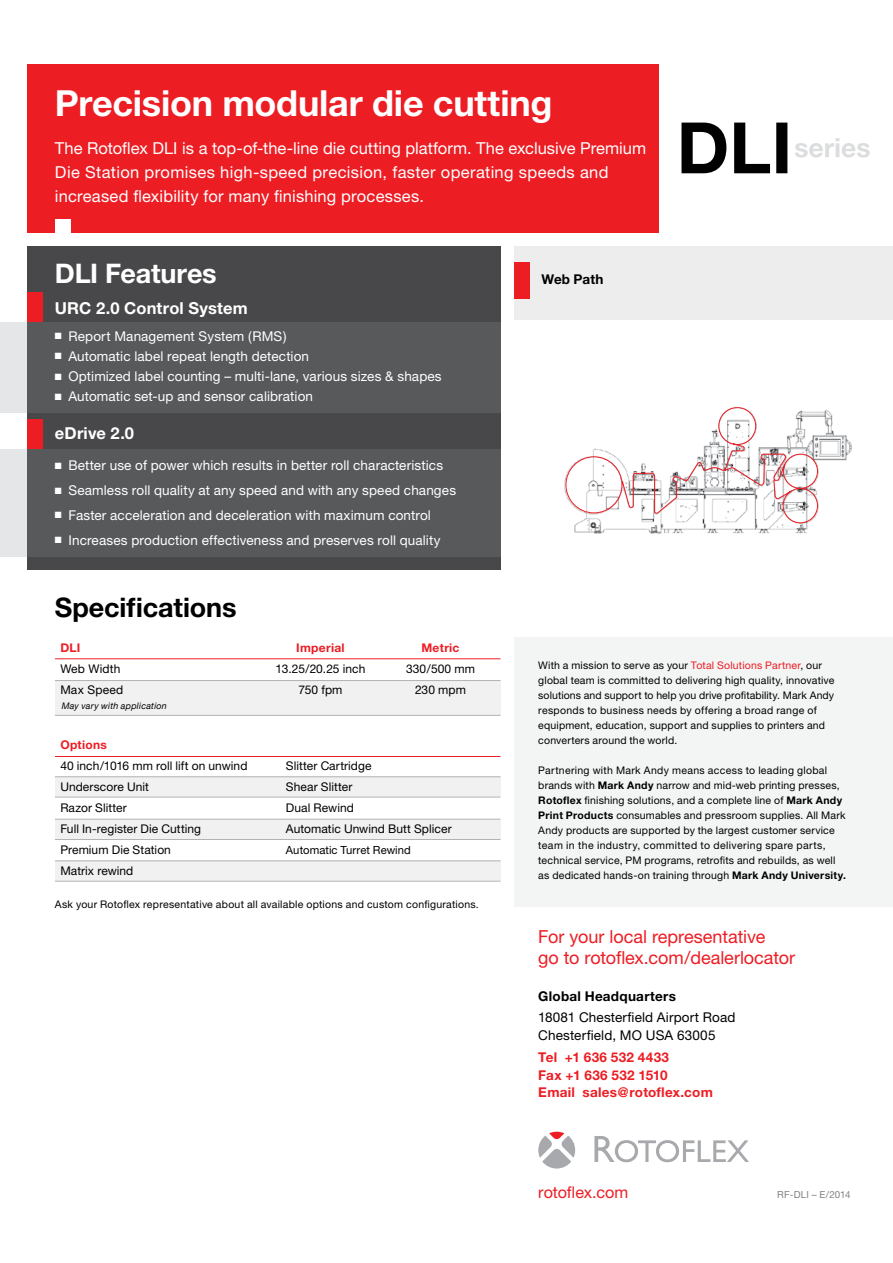
<style>
.page{position:relative;width:893px;height:1263px;background:#fff}
.page>*{position:absolute;margin:0;border:0;box-sizing:border-box;transform-origin:0 0}
.t1{font:700 36px "Helvetica Neue";letter-spacing:-.005em;color:#fff}
.t2{font:700 27px "Helvetica Neue";letter-spacing:-.005em;color:#000}
.t3{font:700 27px "Helvetica Neue";letter-spacing:-.01em;color:#fff}
.t4{font:18px/21px "Helvetica Neue";letter-spacing:-.005em;color:#ed1d24}
.t5{font:16.5px/24px "Helvetica Neue";letter-spacing:.01em;color:#fff}
.t6{font:700 16.5px "Helvetica Neue";letter-spacing:.01em;color:#fff}
.t7{font:16.2px "Helvetica Neue";letter-spacing:-.005em;color:#ed1d24}
.t8{font:13.5px "Helvetica Neue";letter-spacing:.01em;color:#fff}
.t9{font:700 13.5px/18px "Helvetica Neue";letter-spacing:.02em;color:#ed1d24}
.t10{font:13.5px/18px "Helvetica Neue";letter-spacing:.01em;color:#000}
.t11{font:700 13.5px "Helvetica Neue";letter-spacing:.02em;color:#000}
.t12{font:12px "Helvetica Neue";letter-spacing:.005em;color:#000}
.t13{font:700 12px "Helvetica Neue";letter-spacing:.025em;color:#ed1d24}
.t14{font:11.25px "Helvetica Neue";letter-spacing:.005em;color:#000}
.t15{font:10.5px/15px "Helvetica Neue";letter-spacing:.02em;color:#000}
.t16{font:9.75px "Helvetica Neue";letter-spacing:.01em;color:#808285}
.t17{font:italic 9px "Helvetica Neue";letter-spacing:.025em;color:#000}
.s1{color:#ed1d24}
.s2{font-weight:700}
</style>
<div class="page">
<img style="left:564px;top:409px;width:288px;height:125px">
<svg style="left:565px;top:407px;width:253px;height:116px"></svg>
<div style="left:514px;top:246px;width:379px;height:73px;background:#ededee"></div>
<svg style="left:795px;top:138px;width:75px;height:20px"></svg>
<svg style="left:681px;top:123px;width:106px;height:50px"></svg>
<div style="left:27px;top:64px;width:631px;height:169px;background:#ed1d24"></div>
<div style="left:55px;top:219px;width:16px;height:17px;background:#fff"></div>
<div style="left:27px;top:246px;width:473px;height:324px;background:#48484a"></div>
<div style="left:0;top:322px;width:500px;height:90px;background:#58595b"></div>
<div style="left:0;top:449px;width:500px;height:108px;background:#58595b"></div>
<div style="left:27px;top:292px;width:16px;height:30px;background:#ed1d24"></div>
<div style="left:27px;top:420px;width:16px;height:29px;background:#ed1d24"></div>
<div style="left:514px;top:262px;width:16px;height:37px;background:#ed1d24"></div>
<svg style="left:538px;top:1132px;width:37px;height:36px"></svg>
<svg style="left:594px;top:1136px;width:155px;height:26px"></svg>
<div style="left:514px;top:637px;width:379px;height:269px;background:#f3f4f4"></div>
<div style="left:55px;top:776px;width:445px;height:21px;background:#f1f1f2"></div>
<hr style="left:55px;top:776px;width:445px;height:1px;background:#b1b4b6">
<hr style="left:55px;top:797px;width:445px;height:1px;background:#b1b4b6">
<div style="left:55px;top:819px;width:445px;height:20px;background:#f1f1f2"></div>
<hr style="left:55px;top:819px;width:445px;height:1px;background:#b1b4b6">
<hr style="left:55px;top:839px;width:445px;height:1px;background:#b1b4b6">
<div style="left:55px;top:860px;width:445px;height:21px;background:#f1f1f2"></div>
<hr style="left:55px;top:860px;width:445px;height:1px;background:#b1b4b6">
<hr style="left:55px;top:881px;width:445px;height:1px;background:#b1b4b6">
<div style="left:55px;top:680px;width:445px;height:35px;background:#f1f1f2"></div>
<hr style="left:55px;top:680px;width:445px;height:1px;background:#b1b4b6">
<hr style="left:55px;top:715px;width:445px;height:1px;background:#b1b4b6">
<hr style="left:55px;top:658px;width:445px;height:1px;background:#ed1d24">
<hr style="left:55px;top:756px;width:445px;height:1px;background:#ed1d24">
<h1 class="t1" style="left:55px;top:81px;width:499px">Precision modular die cutting</h1>
<h3 class="t5" style="left:55px;top:135px;width:593px">The Rotoflex DLI is a top-of-the-line die cutting platform. The exclusive Premium<br>Die Station promises high-speed precision, faster operating speeds and increased flexibility for many finishing processes.</h3>
<h2 class="t3" style="left:55px;top:257px;width:163px">DLI Features</h2>
<h3 class="t6" style="left:55px;top:298px;width:194px">URC 2.0 Control System</h3>
<p class="t8" style="left:55px;top:328px;width:233px">■ Report Management System (RMS)</p>
<p class="t8" style="left:55px;top:348px;width:256px">■ Automatic label repeat length detection</p>
<p class="t8" style="left:55px;top:368px;width:388px">■ Optimized label counting – multi-lane, various sizes &amp; shapes</p>
<p class="t8" style="left:55px;top:389px;width:260px">■ Automatic set-up and sensor calibration</p>
<h3 class="t6" style="left:55px;top:423px;width:81px">eDrive 2.0</h3>
<p class="t8" style="left:55px;top:458px;width:390px">■ Better use of power which results in better roll characteristics</p>
<p class="t8" style="left:55px;top:482px;width:403px">■ Seamless roll quality at any speed and with any speed changes</p>
<p class="t8" style="left:55px;top:507px;width:377px">■ Faster acceleration and deceleration with maximum control</p>
<p class="t8" style="left:55px;top:532px;width:387px">■ Increases production effectiveness and preserves roll quality</p>
<h2 class="t2" style="left:55px;top:591px;width:183px">Specifications</h2>
<p class="t13" style="left:60px;top:640px;width:21px">DLI</p>
<p class="t13" style="left:296px;top:640px;width:50px">Imperial</p>
<p class="t13" style="left:421px;top:640px;width:40px">Metric</p>
<p class="t12" style="left:60px;top:661px;width:61px">Web Width</p>
<p class="t12" style="left:276px;top:661px;width:91px">13.25/20.25 inch</p>
<p class="t12" style="left:406px;top:661px;width:71px">330/500 mm</p>
<p class="t12" style="left:60px;top:682px;width:64px">Max Speed</p>
<p class="t12" style="left:299px;top:682px;width:45px">750 fpm</p>
<p class="t12" style="left:415px;top:682px;width:52px">230 mpm</p>
<p class="t17" style="left:62px;top:700px;width:107px">May vary with application</p>
<p class="t13" style="left:60px;top:738px;width:48px">Options</p>
<p class="t12" style="left:60px;top:759px;width:189px">40 inch/1016 mm roll lift on unwind</p>
<p class="t12" style="left:286px;top:759px;width:87px">Slitter Cartridge</p>
<p class="t12" style="left:60px;top:780px;width:90px">Underscore Unit</p>
<p class="t12" style="left:286px;top:780px;width:68px">Shear Slitter</p>
<p class="t12" style="left:60px;top:801px;width:68px">Razor Slitter</p>
<p class="t12" style="left:286px;top:801px;width:70px">Dual Rewind</p>
<p class="t12" style="left:60px;top:822px;width:142px">Full In-register Die Cutting</p>
<p class="t12" style="left:286px;top:822px;width:167px">Automatic Unwind Butt Splicer</p>
<p class="t12" style="left:60px;top:843px;width:112px">Premium Die Station</p>
<p class="t14" style="left:286px;top:844px;width:126px">Automatic Turret Rewind</p>
<p class="t12" style="left:60px;top:864px;width:75px">Matrix rewind</p>
<p class="t15" style="left:55px;top:896px;width:425px">Ask your Rotoflex representative about all available options and custom configurations.</p>
<p class="t11" style="left:541px;top:270px;width:63px">Web Path</p>
<p class="t15" style="left:538px;top:657px;width:298px">With a mission to serve as your <span class="s1">Total Solutions Partner</span>, our global team is committed to delivering high quality, innovative solutions and support to help you drive profitability. Mark Andy responds to business needs by offering a broad range of equipment, education, support and supplies to printers and converters around the world.</p>
<p class="t15" style="left:538px;top:762px;width:309px">Partnering with Mark Andy means access to leading global brands with <span class="s2">Mark Andy</span> narrow and mid-web printing presses, <span class="s2">Rotoflex</span> finishing solutions, and a complete line of <span class="s2">Mark Andy Print Products</span> consumables and pressroom supplies. All Mark Andy products are supported by the largest customer service team in the industry, committed to delivering spare parts, technical service, PM programs, retrofits and rebuilds, as well as dedicated hands-on training through <span class="s2">Mark Andy University.</span></p>
<h3 class="t4" style="left:538px;top:925px;width:258px">For your local representative<br>go to rotoflex.com/dealerlocator</h3>
<p class="t11" style="left:538px;top:988px;width:139px">Global Headquarters</p>
<p class="t10" style="left:538px;top:1008px;width:199px">18081 Chesterfield Airport Road<br>Chesterfield, MO USA 63005</p>
<p class="t9" style="left:538px;top:1047px;width:176px">Tel +1 636 532 4433<br>Fax +1 636 532 1510<br>Email sales@rotoflex.com</p>
<h3 class="t7" style="left:538px;top:1183px;width:92px">rotoflex.com</h3>
<p class="t16" style="left:777px;top:1188px;width:75px">RF-DLI – E/2014</p>
</div>
